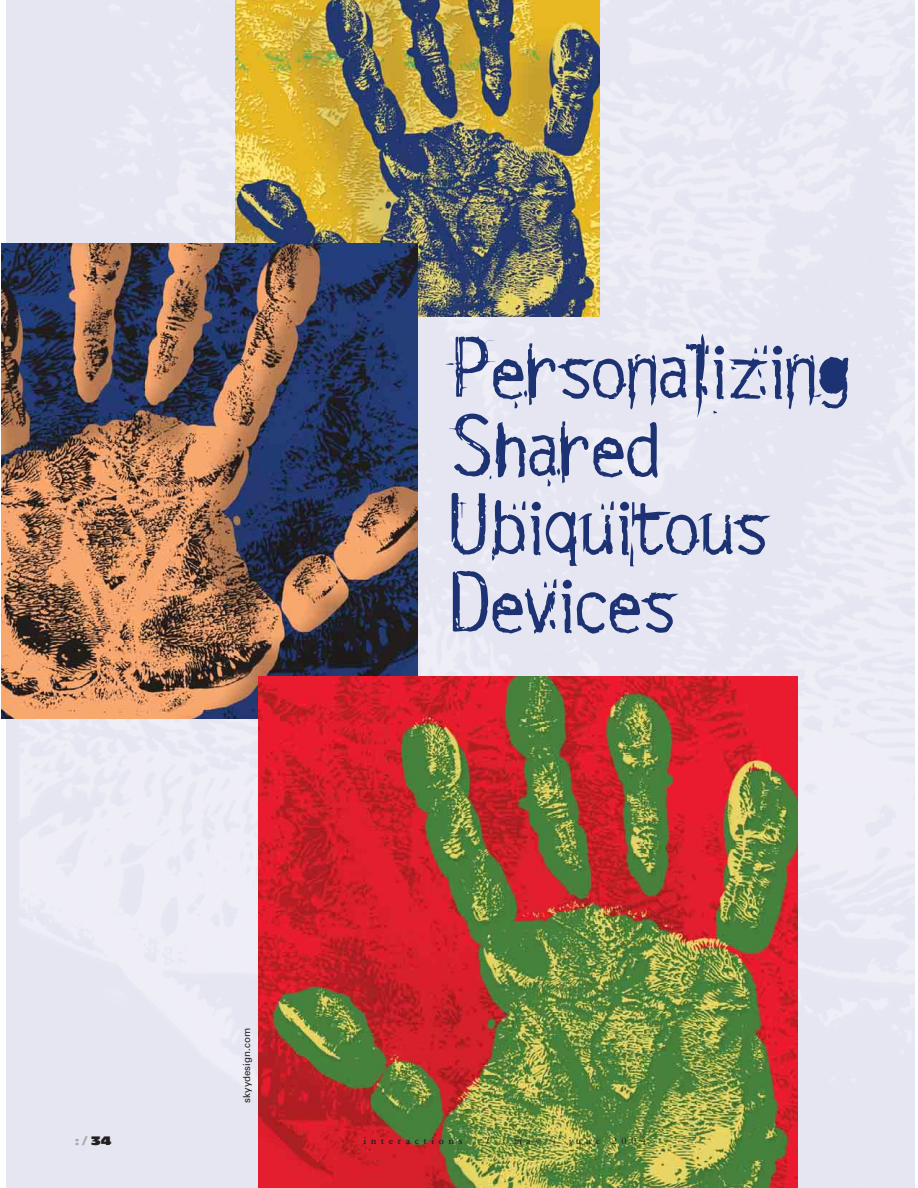
<style>
.page{position:relative;width:918px;height:1188px;background:#fff}
.page>*{position:absolute;margin:0;border:0;box-sizing:border-box;transform-origin:0 0}
.t1{font:84px/78px "Escalido Gothico";letter-spacing:.03em;color:#1c3273}
.t2{font:12px "Antique Olive Nord";color:#a7a9ac}
.t3{font:600 10.5px "Adobe Garamond";letter-spacing:.435em;color:#231f20}
.t4{font:10.5px "Adobe Garamond";letter-spacing:.425em;color:#231f20}
.t5{font:9.75px "Univers";color:#231f20}
.s1{color:#231f20}
</style>
<div class="page">
<img style="left:6px;top:0;width:909px;height:1188px">
<img style="left:236px;top:0;width:364px;height:316px">
<img style="left:2px;top:244px;width:415px;height:475px">
<img style="left:258px;top:676px;width:540px;height:512px">
<p class="t5" style="left:243px;top:1102px;width:76px;rotate:-90deg">skyydesign.com</p>
<p class="t1" style="left:452px;top:336px;width:400px">Personalizing<br>Shared<br>Ubiquitous<br>Devices</p>
<p class="t2" style="left:74px;top:1136px;width:39px">:/<span class="s1">34</span></p>
<p class="t3" style="left:363px;top:1136px;width:100px">interactions</p>
<p class="t3" style="left:486px;top:1136px;width:5px">/</p>
<p class="t4" style="left:514px;top:1136px;width:134px">may + june 2004</p>
</div>
